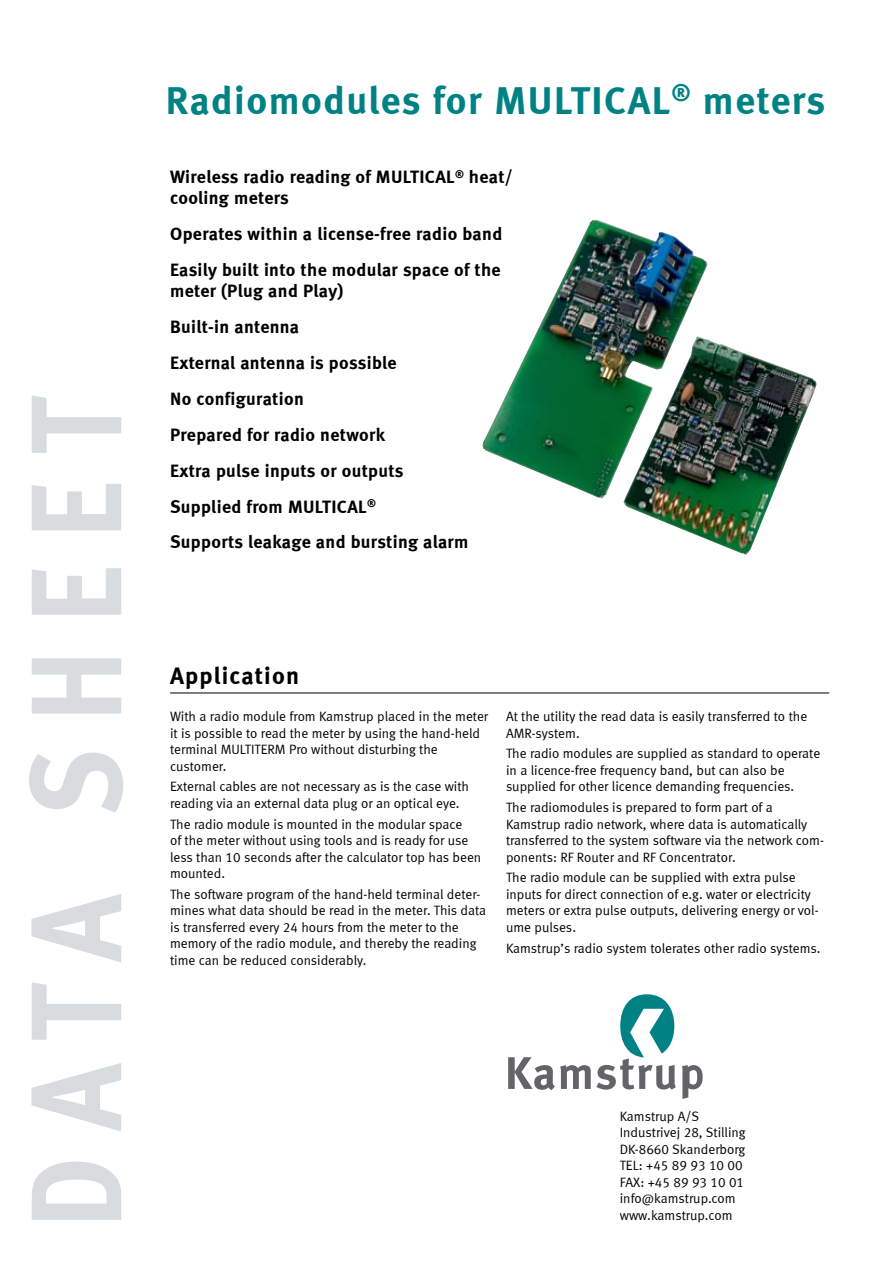
<style>
.page{position:relative;width:893px;height:1263px;background:#fff}
.page>*{position:absolute;margin:0;border:0;box-sizing:border-box;transform-origin:0 0}
.t1{font:700 128.7px "Meta LF";letter-spacing:.24em;color:#d8dcde;scale:.89 1}
.t2{font:700 39px "Meta LF";letter-spacing:.04em;color:#008285}
.t3{font:700 24px "Meta LF";letter-spacing:.05em;color:#000}
.t4{font:700 18px/35.8px "Meta LF";letter-spacing:.02em;color:#000}
.t5{font:13.5px/16.5px "Meta LF";color:#000}
</style>
<div class="page">
<svg style="left:508px;top:994px;width:195px;height:105px"></svg>
<img style="left:482px;top:219px;width:335px;height:336px">
<hr style="left:170px;top:693px;width:659px;height:1px;background:#000">
<h1 class="t1" style="left:0;top:1228px;width:915px;rotate:-90deg">data sheet</h1>
<h2 class="t2" style="left:166px;top:77px;width:661px">Radiomodules for MULTICAL<sup>®</sup> meters</h2>
<h3 class="t4" style="left:170px;top:166px;width:344px;line-height:21px">Wireless radio reading of MULTICAL<sup>®</sup> heat/ cooling meters</h3>
<h3 class="t4" style="left:170px;top:216px;width:334px">Operates within a license-free radio band<br>Easily built into the modular space of the</h3>
<h3 class="t4" style="left:170px;top:273px;width:300px">meter (Plug and Play)<br>Built-in antenna<br>External antenna is possible<br>No configuration<br>Prepared for radio network<br>Extra pulse inputs or outputs<br>Supplied from MULTICAL<sup>®<br></sup>Supports leakage and bursting alarm</h3>
<h3 class="t3" style="left:170px;top:662px;width:130px">Application</h3>
<p class="t5" style="left:170px;top:708px;width:320px">With a radio module from Kamstrup placed in the meter it is possible to read the meter by using the hand-held terminal MULTITERM Pro without disturbing the customer.</p>
<p class="t5" style="left:170px;top:778px;width:300px">External cables are not necessary as is the case with reading via an external data plug or an optical eye.</p>
<p class="t5" style="left:170px;top:815px;width:313px">The radio module is mounted in the modular space<br>of the meter without using tools and is ready for use less than 10 seconds after the calculator top has been mounted.</p>
<p class="t5" style="left:170px;top:886px;width:318px">The software program of the hand-held terminal deter&shy;mines what data should be read in the meter. This data is transferred every 24 hours from the meter to the memory of the radio module, and thereby the reading time can be reduced considerably.</p>
<p class="t5" style="left:506px;top:708px;width:303px">At the utility the read data is easily transferred to the<br>AMR-system.</p>
<p class="t5" style="left:506px;top:745px;width:316px">The radio modules are supplied as standard to operate in a licence-free frequency band, but can also be supplied for other licence demanding frequencies.</p>
<p class="t5" style="left:506px;top:799px;width:319px">The radiomodules is prepared to form part of a Kamstrup radio network, where data is automatically transferred to the system software via the network com&shy;ponents: RF Router and RF Concentrator.</p>
<p class="t5" style="left:506px;top:869px;width:314px">The radio module can be supplied with extra pulse inputs for direct connection of e.g. water or electricity meters or extra pulse outputs, delivering energy or vol&shy;ume pulses.</p>
<p class="t5" style="left:506px;top:939px;width:316px">Kamstrup’s radio system tolerates other radio systems.</p>
<p class="t5" style="left:620px;top:1108px;width:127px">Kamstrup A/S<br>Industrivej 28, Stilling<br>DK-8660 Skanderborg<br>TEL: +45 89 93 10 00<br>FAX: +45 89 93 10 01 info@kamstrup.com www.kamstrup.com</p>
</div>
